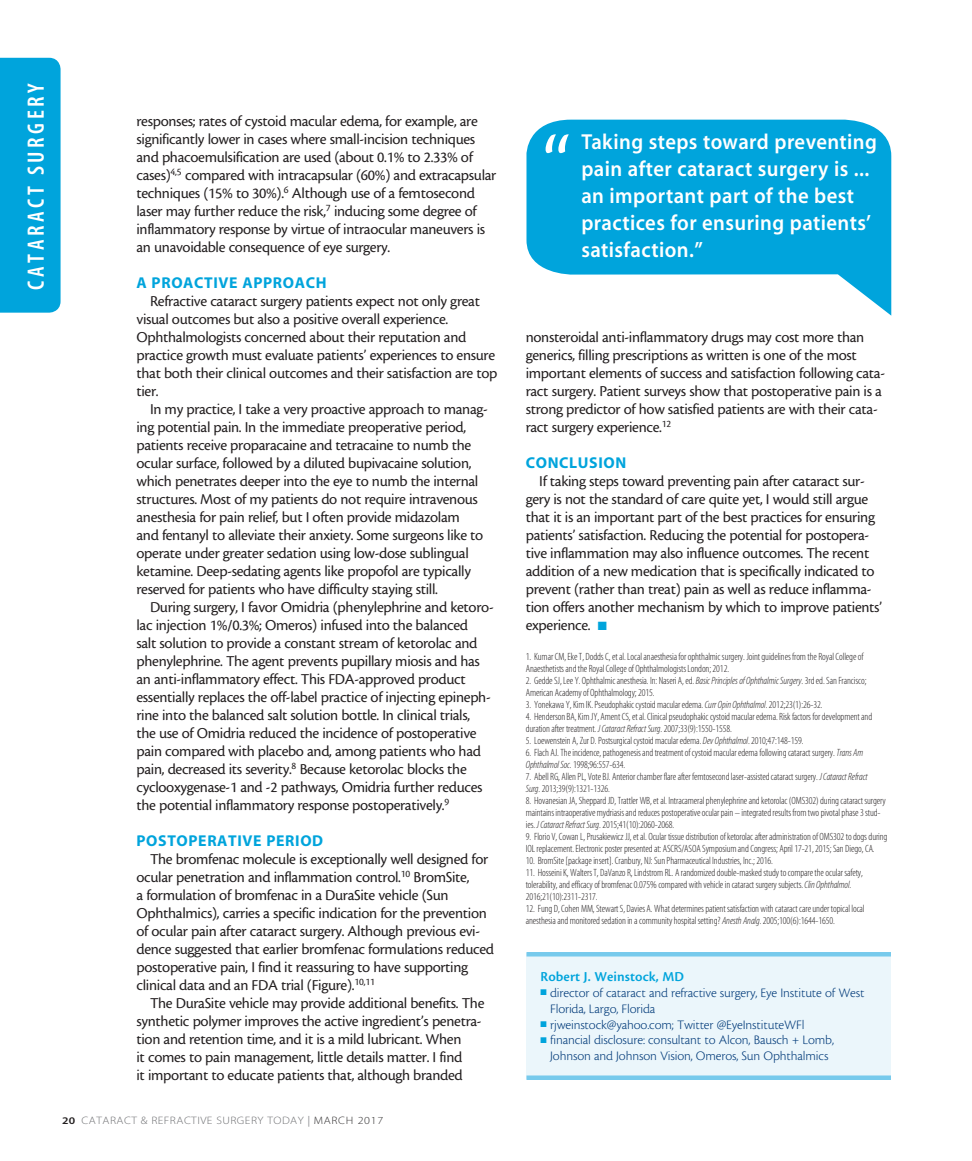
<style>
.page{position:relative;width:972px;height:1161px;background:#fff}
.page>*{position:absolute;margin:0;border:0;box-sizing:border-box;transform-origin:0 0}
.body{font:88.95px "Cronos MM 408 59";color:#fff}
.t1{font:23.7px "Myriad MM 565 300";letter-spacing:.15em;color:#fff}
.pullquote{font:21.75px/27px "Myriad MM 565 600";letter-spacing:.02em;color:#fff;scale:.95 1}
.body-2{font:15.75px/18px "Cronos MM 408 10";letter-spacing:-.02em;color:#231f20}
.subhead{font:15.75px "Myriad MM 700 600";letter-spacing:.04em;color:#00a4dc}
.bio_name{font:14.25px "Cronos MM 574 9";letter-spacing:.005em;color:#00a4dc}
.bio_info{font:13.5px/15.9px "Cronos MM 250 9";letter-spacing:-.01em;color:#013a79}
.t2{font:10.8px "Myriad MM 215 600";letter-spacing:.04em;color:#6c6d70;scale:1.11 1}
.footnote{font:10.5px/12px "Myriad MM 215 300";letter-spacing:-.01em;color:#231f20}
.s1{font-family:"Myriad MM 565 600";font-size:10.2px;color:#231f20}
.s2{font-family:"Myriad MM 400 600";color:#939598}
.s3{color:#312f30}
.s4{color:#00a4dc}
.s5{font-family:"Myriad MM It 215 300"}
</style>
<div class="page">
<div style="left:0;top:58px;width:61px;height:255px;background:#00a4dc"></div>
<div style="left:526px;top:957px;width:365px;height:119px;background:#ebf6fb"></div>
<div style="left:526px;top:952px;width:365px;height:5px;background:#77caec"></div>
<hr style="left:526px;top:1076px;width:365px;height:4px;background:#77caec">
<svg style="left:526px;top:120px;width:365px;height:196px;fill:#00a4dc"></svg>
<h2 class="t1" style="left:25px;top:290px;width:208px;rotate:-90deg">CATARACT SURGERY</h2>
<p class="body-2" style="left:136px;top:112px;width:361px">responses; rates of cystoid macular edema, for example, are significantly lower in cases where small-incision techniques and phacoemulsification are used (about 0.1% to 2.33% of cases)<sup>4,5</sup> compared with intracapsular (60%) and extracapsular techniques (15% to 30%).<sup>6</sup> Although use of a femtosecond laser may further reduce the risk,<sup>7</sup> inducing some degree of inflammatory response by virtue of intraocular maneuvers is an unavoidable consequence of eye surgery.</p>
<p class="subhead" style="left:136px;top:275px;width:192px">A PROACTIVE APPROACH</p>
<p class="body-2" style="left:136px;top:292px;width:362px;text-indent:14px">Refractive cataract surgery patients expect not only great visual outcomes but also a positive overall experience.<br>Ophthalmologists concerned about their reputation and practice growth must evaluate patients’ experiences to ensure that both their clinical outcomes and their satisfaction are top tier.</p>
<p class="body-2" style="left:136px;top:400px;width:353px;text-indent:14px">In my practice, I take a very proactive approach to manag&shy;ing potential pain. In the immediate preoperative period, patients receive proparacaine and tetracaine to numb the ocular surface, followed by a diluted bupivacaine solution, which penetrates deeper into the eye to numb the internal structures. Most of my patients do not require intravenous anesthesia for pain relief, but I often provide midazolam<br>and fentanyl to alleviate their anxiety. Some surgeons like to operate under greater sedation using low-dose sublingual ketamine. Deep-sedating agents like propofol are typically reserved for patients who have difficulty staying still.</p>
<p class="body-2" style="left:136px;top:598px;width:359px;text-indent:14px">During surgery, I favor Omidria (phenylephrine and ketoro&shy;lac injection 1%/0.3%; Omeros) infused into the balanced<br>salt solution to provide a constant stream of ketorolac and phenylephrine. The agent prevents pupillary miosis and has an anti-inflammatory effect. This FDA-approved product essentially replaces the off-label practice of injecting epineph&shy;rine into the balanced salt solution bottle. In clinical trials,<br>the use of Omidria reduced the incidence of postoperative pain compared with placebo and, among patients who had pain, decreased its severity.<sup>8</sup> Because ketorolac blocks the cyclooxygenase-1 and -2 pathways, Omidria further reduces the potential inflammatory response postoperatively.<sup>9</sup></p>
<p class="subhead" style="left:136px;top:833px;width:188px">POSTOPERATIVE PERIOD</p>
<p class="body-2" style="left:136px;top:850px;width:359px;text-indent:14px">The bromfenac molecule is exceptionally well designed for ocular penetration and inflammation control.<sup>10</sup> BromSite,<br>a formulation of bromfenac in a DuraSite vehicle (Sun Ophthalmics), carries a specific indication for the prevention of ocular pain after cataract surgery. Although previous evi&shy;dence suggested that earlier bromfenac formulations reduced postoperative pain, I find it reassuring to have supporting clinical data and an FDA trial (Figure).<sup>10,11</sup></p>
<p class="body-2" style="left:136px;top:994px;width:350px;text-indent:14px">The DuraSite vehicle may provide additional benefits. The synthetic polymer improves the active ingredient’s penetra&shy;tion and retention time, and it is a mild lubricant. When<br>it comes to pain management, little details matter. I find<br>it important to educate patients that, although branded</p>
<p class="t2" style="left:62px;top:1115px;width:291px"><span class="s1">20</span> CATARACT &amp; REFRACTIVE SURGERY TODAY <span class="s2">|</span> <span class="s3">MARCH 2017</span></p>
<p class="body" style="left:543px;top:121px;width:30px">“</p>
<p class="pullquote" style="left:581px;top:130px;width:313px">Taking steps toward preventing pain after cataract surgery is ... an important part of the best practices for ensuring patients’ satisfaction.”</p>
<p class="body-2" style="left:526px;top:328px;width:361px">nonsteroidal anti-inflammatory drugs may cost more than generics, filling prescriptions as written is one of the most important elements of success and satisfaction following cata&shy;ract surgery. Patient surveys show that postoperative pain is a strong predictor of how satisfied patients are with their cata&shy;ract surgery experience.<sup>12</sup></p>
<p class="subhead" style="left:526px;top:455px;width:102px">CONCLUSION</p>
<p class="body-2" style="left:526px;top:472px;width:358px;text-indent:14px">If taking steps toward preventing pain after cataract sur&shy;gery is not the standard of care quite yet, I would still argue that it is an important part of the best practices for ensuring patients’ satisfaction. Reducing the potential for postopera&shy;tive inflammation may also influence outcomes. The recent addition of a new medication that is specifically indicated to prevent (rather than treat) pain as well as reduce inflamma&shy;tion offers another mechanism by which to improve patients’ experience. <span class="s4">■</span></p>
<p class="footnote" style="left:526px;top:651px;width:339px">1. Kumar CM, Eke T, Dodds C, et al.Local anaesthesia for ophthalmic surgery. Joint guidelines from the Royal College of<br>Anaesthetists and the Royal College of Ophthalmologists London; 2012.</p>
<p class="footnote" style="left:526px;top:675px;width:342px">2. Gedde SJ, Lee Y. Ophthalmic anesthesia. In: Naseri A, ed. <span class="s5">Basic Principles of Ophthalmic Surgery</span>. 3rd ed. San Francisco;<br>American Academy of Ophthalmology; 2015.</p>
<p class="footnote" style="left:526px;top:699px;width:298px">3. Yonekawa Y, Kim IK. Pseudophakic cystoid macular edema. <span class="s5">Curr Opin Ophthalmol</span>. 2012;23(1):26-32.</p>
<p class="footnote" style="left:526px;top:711px;width:348px">4. Henderson BA, Kim JY, Ament CS, et al. Clinical pseudophakic cystoid macular edema. Risk factors for development and duration after treatment. <span class="s5">J Cataract Refract Surg</span>. 2007;33(9):1550-1558.</p>
<p class="footnote" style="left:526px;top:735px;width:279px">5. Loewenstein A, Zur D. Postsurgical cystoid macular edema. <span class="s5">Dev Ophthalmol</span>. 2010;47:148-159.</p>
<p class="footnote" style="left:526px;top:747px;width:339px">6. Flach AJ. The incidence, pathogenesis and treatment of cystoid macular edema following cataract surgery. <span class="s5">Trans Am<br>Ophthalmol Soc</span>. 1998;96:557-634.</p>
<p class="footnote" style="left:526px;top:771px;width:344px">7. Abell RG, Allen PL, Vote BJ. Anterior chamber flare after femtosecond laser-assistedcataract surgery. <span class="s5">J Cataract Refract<br>Surg</span>.2013;39(9):1321-1326.</p>
<p class="footnote" style="left:526px;top:795px;width:362px">8. Hovanesian JA, Sheppard JD, Trattler WB, et al. Intracameral phenylephrine and ketorolac (OMS302) during cataract surgery maintains intraoperative mydriasis and reduces postoperative ocular pain – integrated results from two pivotal phase 3 stud&shy;ies. <span class="s5">J Cataract Refract Surg</span>. 2015;41(10):2060-2068.</p>
<p class="footnote" style="left:526px;top:831px;width:363px">9. Florio V, Cowan L, Prusakiewicz JJ, et al. Ocular tissue distribution of ketorolac after administration of OMS302 to dogs during<br>IOL replacement. Electronic poster presented at: ASCRS/ASOA Symposium and Congress; April 17-21, 2015; San Diego, CA.</p>
<p class="footnote" style="left:526px;top:855px;width:249px">10. BromSite [package insert]. Cranbury, NJ: Sun Pharmaceutical Industries, Inc.; 2016.</p>
<p class="footnote" style="left:526px;top:867px;width:339px">11. Hosseini K,Walters T, DaVanzo R,Lindstrom RL. A randomized double-masked study to compare the ocular safety, tolerability, and efficacy of bromfenac 0.075% compared with vehicle in cataract surgery subjects. <span class="s5">Clin Ophthalmol</span>.<br>2016;21(10):2311-2317.</p>
<p class="footnote" style="left:526px;top:903px;width:340px">12. Fung D, Cohen MM, Stewart S, Davies A. What determines patient satisfaction with cataract care under topical local anesthesia and monitored sedation in a community hospital setting? <span class="s5">Anesth Analg</span>. 2005;100(6):1644-1650.</p>
<p class="bio_name" style="left:541px;top:969px;width:145px">Robert J. Weinstock, MD</p>
<p class="bio_info" style="left:550px;top:985px;width:316px;text-indent:-10px"><span class="s4">■</span> director of cataract and refractive surgery, Eye Institute of West<br>Florida, Largo, Florida</p>
<p class="bio_info" style="left:541px;top:1017px;width:265px"><span class="s4">■</span> rjweinstock@yahoo.com; Twitter @EyeInstituteWFl</p>
<p class="bio_info" style="left:541px;top:1033px;width:295px;text-align:center"><span class="s4">■</span> financial disclosure: consultant to Alcon, Bausch + Lomb,<br>Johnson and Johnson Vision, Omeros, Sun Ophthalmics</p>
</div>
